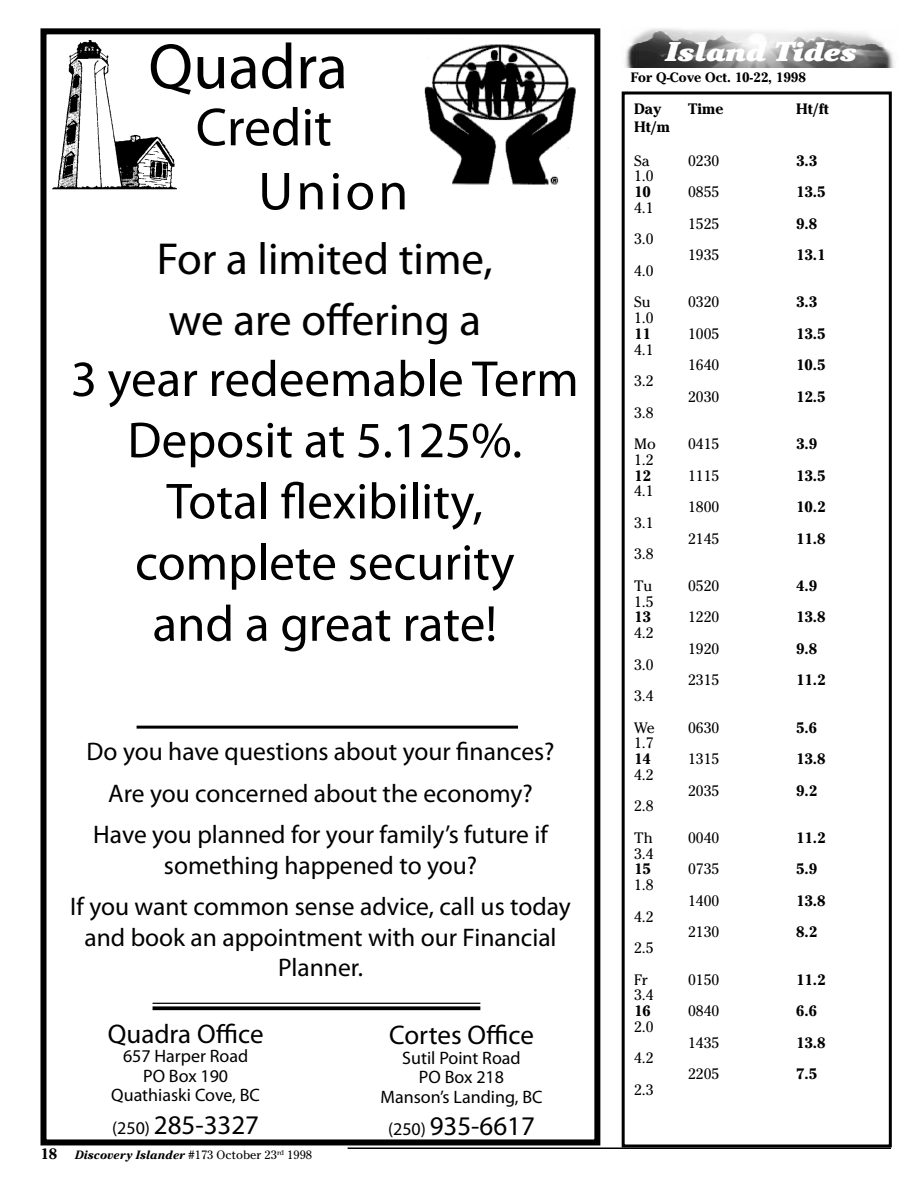
<style>
.page{position:relative;width:918px;height:1188px;background:#fff}
.page>*{position:absolute;margin:0;border:0;box-sizing:border-box;transform-origin:0 0}
.t1{font:64.5px "Myriad Pro";color:#000}
.t2{font:54px "Myriad Pro";color:#000}
.t3{font:51px/61.2px "Myriad Pro";color:#000;text-align:center}
.t4{font:45px/61.2px "Myriad Pro";color:#000}
.t5{font:27px "Myriad Pro";color:#000}
.t6{font:italic 900 27px "Cheltenham";color:#fff;scale:1.1 1}
.t7{font:25.5px/41.4px "Myriad Pro";color:#000;text-align:center}
.t8{font:18px/19.5px "Myriad Pro";color:#000;text-align:center}
.t9{font:15px/31.5px "Cheltenham";color:#000}
.t10{font:700 15px "Cheltenham";color:#000}
.t11{font:700 13.5px "Cheltenham";color:#000}
.t12{font:italic 700 12px "Cheltenham";color:#000}
.s1{font-size:18px}
.s2{font-weight:400;font-style:normal}
</style>
<div class="page">
<hr style="left:348px;top:1148px;width:543px;height:1px;background:#000">
<div style="left:622px;top:92px;width:270px;height:1056px;border:3px solid #000"></div>
<img style="left:625px;top:28px;width:270px;height:40px">
<div style="left:40px;top:28px;width:560px;height:1117px;border:6px solid #000"></div>
<img style="left:424px;top:44px;width:152px;height:141px">
<img style="left:52px;top:41px;width:124px;height:148px">
<hr style="left:153px;top:1003px;width:327px;height:1px;background:#000">
<svg style="left:153px;top:1006px;width:327px;height:4px"></svg>
<hr style="left:137px;top:726px;width:381px;height:3px;background:#000">
<h1 class="t1" style="left:148px;top:27px;width:201px">Quadra</h1>
<h2 class="t2" style="left:196px;top:94px;width:138px">Credit</h2>
<h2 class="t2" style="left:258px;top:158px;width:152px">Union</h2>
<h3 class="t4" style="left:157px;top:227px;width:338px">For a limited time, we are offering a</h3>
<h3 class="t3" style="left:71px;top:347px;width:509px">3 year redeemable Term<br>Deposit at 5.125%.<br>Total flexibility, complete security<br>and a great rate!</h3>
<p class="t7" style="left:87px;top:730px;width:470px">Do you have questions about your finances?<br>Are you concerned about the economy?<br>Have you planned for your family’s future if</p>
<p class="t7" style="left:70px;top:844px;width:502px">something happened to you?<br>If you want common sense advice, call us today</p>
<p class="t7" style="left:84px;top:921px;width:474px;line-height:30.6px">and book an appointment with our Financial<br>Planner.</p>
<p class="t10" style="left:40px;top:1145px;width:18px">18</p>
<p class="t5" style="left:108px;top:1017px;width:157px">Quadra Office</p>
<p class="t8" style="left:111px;top:1046px;width:150px">657 Harper Road<br>PO Box 190<br>Quathiaski Cove, BC</p>
<p class="t5" style="left:112px;top:1108px;width:148px"><span class="s1">(250)</span> 285-3327</p>
<p class="t12" style="left:75px;top:1147px;width:239px">Discovery Islander <span class="s2">#173 October 23</span><sup>rd</sup> <span class="s2">1998</span></p>
<p class="t5" style="left:389px;top:1019px;width:146px">Cortes Office</p>
<p class="t8" style="left:380px;top:1048px;width:164px">Sutil Point Road<br>PO Box 218<br>Manson’s Landing, BC</p>
<p class="t5" style="left:388px;top:1110px;width:148px"><span class="s1">(250)</span> 935-6617</p>
<p class="t6" style="left:664px;top:36px;width:175px">Island Tides</p>
<p class="t11" style="left:631px;top:69px;width:177px">For Q-Cove Oct. 10-22, 1998</p>
<p class="t10" style="left:634px;top:100px;width:29px">Day</p>
<p class="t10" style="left:688px;top:100px;width:37px">Time</p>
<p class="t10" style="left:796px;top:100px;width:34px">Ht/ft</p>
<p class="t10" style="left:634px;top:118px;width:37px">Ht/m</p>
<p class="t9" style="left:634px;top:145px;width:17px">Sa</p>
<p class="t9" style="left:688px;top:145px;width:33px">0230</p>
<p class="t10" style="left:796px;top:151px;width:22px">3.3</p>
<p class="t9" style="left:634px;top:161px;width:21px">1.0</p>
<p class="t10" style="left:634px;top:183px;width:18px">10</p>
<p class="t9" style="left:688px;top:176px;width:33px">0855</p>
<p class="t10" style="left:796px;top:183px;width:31px">13.5</p>
<p class="t9" style="left:634px;top:192px;width:21px">4.1</p>
<p class="t9" style="left:688px;top:208px;width:33px">1525</p>
<p class="t10" style="left:796px;top:214px;width:22px">9.8</p>
<p class="t9" style="left:634px;top:224px;width:21px">3.0</p>
<p class="t9" style="left:688px;top:239px;width:33px">1935</p>
<p class="t10" style="left:796px;top:246px;width:31px">13.1</p>
<p class="t9" style="left:634px;top:255px;width:21px">4.0<br>Su</p>
<p class="t9" style="left:688px;top:287px;width:33px">0320</p>
<p class="t10" style="left:796px;top:293px;width:22px">3.3</p>
<p class="t9" style="left:634px;top:302px;width:21px">1.0</p>
<p class="t10" style="left:634px;top:325px;width:18px">11</p>
<p class="t9" style="left:688px;top:318px;width:33px">1005</p>
<p class="t10" style="left:796px;top:325px;width:31px">13.5</p>
<p class="t9" style="left:634px;top:334px;width:21px">4.1</p>
<p class="t9" style="left:688px;top:350px;width:33px">1640</p>
<p class="t10" style="left:796px;top:356px;width:31px">10.5</p>
<p class="t9" style="left:634px;top:365px;width:21px">3.2</p>
<p class="t9" style="left:688px;top:381px;width:33px">2030</p>
<p class="t10" style="left:796px;top:388px;width:31px">12.5</p>
<p class="t9" style="left:634px;top:397px;width:23px">3.8<br>Mo</p>
<p class="t9" style="left:688px;top:428px;width:33px">0415</p>
<p class="t10" style="left:796px;top:435px;width:22px">3.9</p>
<p class="t9" style="left:634px;top:444px;width:21px">1.2</p>
<p class="t10" style="left:634px;top:466px;width:18px">12</p>
<p class="t9" style="left:688px;top:460px;width:33px">1115</p>
<p class="t10" style="left:796px;top:466px;width:31px">13.5</p>
<p class="t9" style="left:634px;top:476px;width:21px">4.1</p>
<p class="t9" style="left:688px;top:491px;width:33px">1800</p>
<p class="t10" style="left:796px;top:498px;width:31px">10.2</p>
<p class="t9" style="left:634px;top:507px;width:21px">3.1</p>
<p class="t9" style="left:688px;top:523px;width:33px">2145</p>
<p class="t10" style="left:796px;top:529px;width:31px">11.8</p>
<p class="t9" style="left:634px;top:539px;width:21px">3.8<br>Tu</p>
<p class="t9" style="left:688px;top:570px;width:33px">0520</p>
<p class="t10" style="left:796px;top:577px;width:22px">4.9</p>
<p class="t9" style="left:634px;top:586px;width:21px">1.5</p>
<p class="t10" style="left:634px;top:608px;width:18px">13</p>
<p class="t9" style="left:688px;top:602px;width:33px">1220</p>
<p class="t10" style="left:796px;top:608px;width:31px">13.8</p>
<p class="t9" style="left:634px;top:617px;width:21px">4.2</p>
<p class="t9" style="left:688px;top:633px;width:33px">1920</p>
<p class="t10" style="left:796px;top:640px;width:22px">9.8</p>
<p class="t9" style="left:634px;top:649px;width:21px">3.0</p>
<p class="t9" style="left:688px;top:665px;width:33px">2315</p>
<p class="t10" style="left:796px;top:671px;width:31px">11.2</p>
<p class="t9" style="left:634px;top:680px;width:22px">3.4<br>We</p>
<p class="t9" style="left:688px;top:712px;width:33px">0630</p>
<p class="t10" style="left:796px;top:718px;width:22px">5.6</p>
<p class="t9" style="left:634px;top:728px;width:21px">1.7</p>
<p class="t10" style="left:634px;top:750px;width:18px">14</p>
<p class="t9" style="left:688px;top:743px;width:33px">1315</p>
<p class="t10" style="left:796px;top:750px;width:31px">13.8</p>
<p class="t9" style="left:634px;top:759px;width:21px">4.2</p>
<p class="t9" style="left:688px;top:775px;width:33px">2035</p>
<p class="t10" style="left:796px;top:781px;width:22px">9.2</p>
<p class="t9" style="left:634px;top:791px;width:21px">2.8<br>Th</p>
<p class="t9" style="left:688px;top:822px;width:33px">0040</p>
<p class="t10" style="left:796px;top:829px;width:31px">11.2</p>
<p class="t9" style="left:634px;top:838px;width:21px">3.4</p>
<p class="t10" style="left:634px;top:860px;width:18px">15</p>
<p class="t9" style="left:688px;top:854px;width:33px">0735</p>
<p class="t10" style="left:796px;top:860px;width:22px">5.9</p>
<p class="t9" style="left:634px;top:869px;width:21px">1.8</p>
<p class="t9" style="left:688px;top:885px;width:33px">1400</p>
<p class="t10" style="left:796px;top:892px;width:31px">13.8</p>
<p class="t9" style="left:634px;top:901px;width:21px">4.2</p>
<p class="t9" style="left:688px;top:917px;width:33px">2130</p>
<p class="t10" style="left:796px;top:923px;width:22px">8.2</p>
<p class="t9" style="left:634px;top:932px;width:21px">2.5<br>Fr</p>
<p class="t9" style="left:688px;top:964px;width:33px">0150</p>
<p class="t10" style="left:796px;top:970px;width:31px">11.2</p>
<p class="t9" style="left:634px;top:980px;width:21px">3.4</p>
<p class="t10" style="left:634px;top:1002px;width:18px">16</p>
<p class="t9" style="left:688px;top:995px;width:33px">0840</p>
<p class="t10" style="left:796px;top:1002px;width:22px">6.6</p>
<p class="t9" style="left:634px;top:1011px;width:21px">2.0</p>
<p class="t9" style="left:688px;top:1027px;width:33px">1435</p>
<p class="t10" style="left:796px;top:1033px;width:31px">13.8</p>
<p class="t9" style="left:634px;top:1043px;width:21px">4.2</p>
<p class="t9" style="left:688px;top:1058px;width:33px">2205</p>
<p class="t10" style="left:796px;top:1065px;width:22px">7.5</p>
<p class="t9" style="left:634px;top:1074px;width:21px">2.3</p>
</div>
